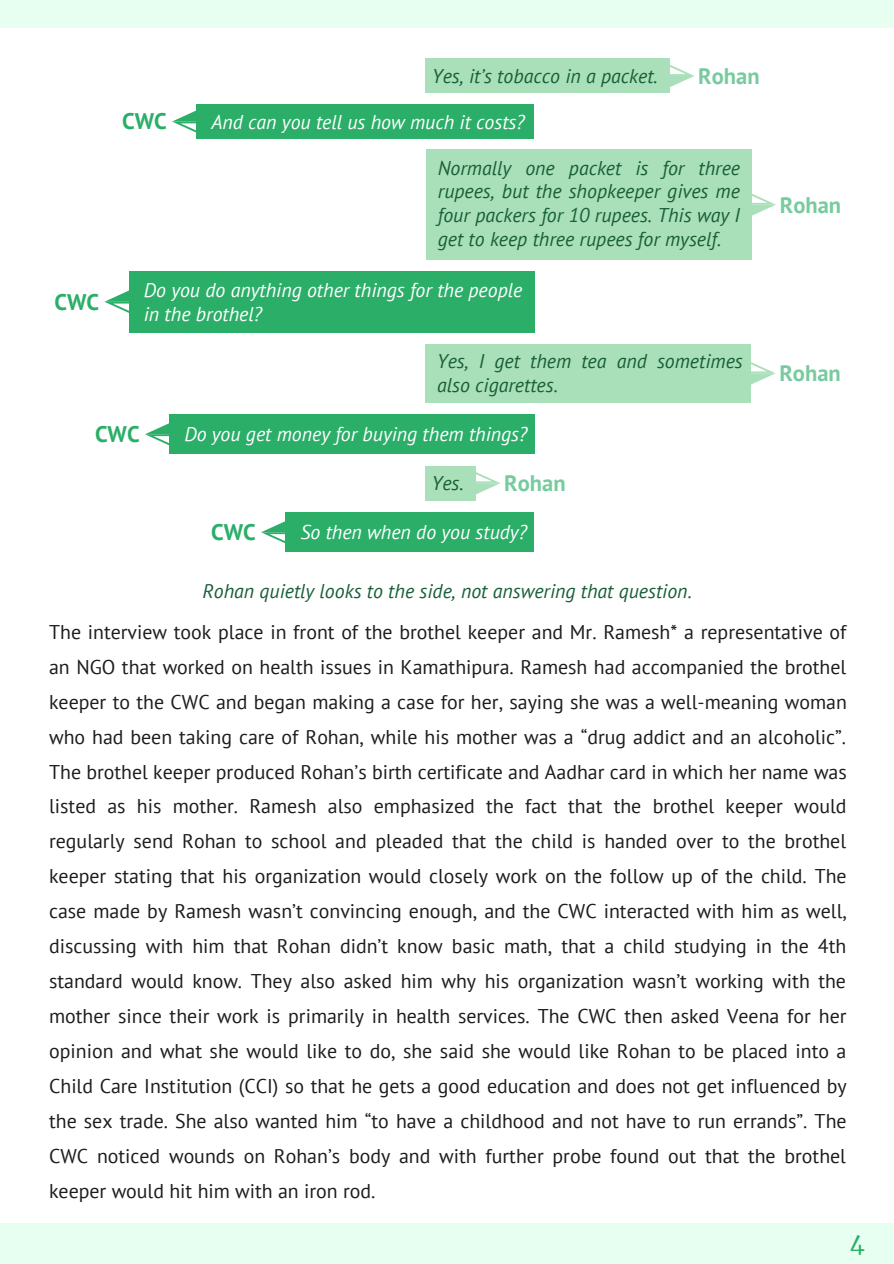
<style>
.page{position:relative;width:894px;height:1264px;background:#fff}
.page>*{position:absolute;margin:0;border:0;box-sizing:border-box;transform-origin:0 0}
.t1{font:23.25px "Merriweather";color:#2bae68}
.t2{font:700 22.5px "PT Sans";color:#78cb9e}
.t3{font:700 22.5px "PT Sans";color:#2bae68}
.t4{font:19.8px/35px "PT Sans";color:#1c1c1c;text-align:justify}
.t5{font:italic 19.8px/23.7px "PT Sans";color:#185f39;text-align:justify}
.t6{font:italic 19.8px/23.7px "PT Sans";color:#fff}
</style>
<div class="page">
<div style="left:0;top:1222px;width:893px;height:41px;background:#e7fff1"></div>
<div style="left:0;top:0;width:893px;height:28px;background:#e7fff1"></div>
<svg style="left:669px;top:61px;width:25px;height:30px"></svg>
<div style="left:425px;top:58px;width:244px;height:35px;background:#aae0b9"></div>
<svg style="left:172px;top:110px;width:24px;height:23px"></svg>
<div style="left:196px;top:104px;width:338px;height:35px;background:#2bae68"></div>
<svg style="left:751px;top:190px;width:24px;height:30px"></svg>
<div style="left:426px;top:149px;width:325px;height:111px;background:#aae0b9"></div>
<svg style="left:104px;top:290px;width:25px;height:23px"></svg>
<div style="left:129px;top:270px;width:405px;height:62px;background:#2bae68"></div>
<svg style="left:751px;top:362px;width:24px;height:23px"></svg>
<div style="left:425px;top:344px;width:326px;height:58px;background:#aae0b9"></div>
<svg style="left:145px;top:423px;width:24px;height:23px"></svg>
<div style="left:169px;top:414px;width:365px;height:40px;background:#2bae68"></div>
<div style="left:425px;top:465px;width:51px;height:35px;background:#aae0b9"></div>
<svg style="left:476px;top:472px;width:24px;height:23px"></svg>
<svg style="left:261px;top:521px;width:24px;height:23px"></svg>
<div style="left:285px;top:512px;width:249px;height:40px;background:#2bae68"></div>
<p class="t5" style="left:432px;top:64px;width:227px">Yes, it’s tobacco in a packet.</p>
<p class="t2" style="left:698px;top:61px;width:63px">Rohan</p>
<p class="t3" style="left:122px;top:106px;width:46px">CWC</p>
<p class="t6" style="left:211px;top:109px;width:315px">And can you tell us how much it costs?</p>
<p class="t5" style="left:437px;top:155px;width:304px">Normally one packet is for three rupees, but the shopkeeper gives me four packers for 10 rupees. This way I get to keep three rupees for myself.</p>
<p class="t3" style="left:54px;top:287px;width:46px">CWC</p>
<p class="t6" style="left:144px;top:278px;width:380px">Do you do anything other things for the people in the brothel?</p>
<p class="t5" style="left:437px;top:349px;width:307px">Yes, I get them tea and sometimes also cigarettes.</p>
<p class="t2" style="left:779px;top:190px;width:63px">Rohan</p>
<p class="t2" style="left:779px;top:358px;width:63px">Rohan</p>
<p class="t3" style="left:95px;top:419px;width:46px">CWC</p>
<p class="t6" style="left:184px;top:422px;width:344px">Do you get money for buying them things?</p>
<p class="t5" style="left:432px;top:471px;width:33px">Yes.</p>
<p class="t2" style="left:504px;top:468px;width:63px">Rohan</p>
<p class="t3" style="left:211px;top:517px;width:46px">CWC</p>
<p class="t6" style="left:300px;top:520px;width:228px">So then when do you study?</p>
<p class="t5" style="left:202px;top:578px;width:490px">Rohan quietly looks to the side, not answering that question.</p>
<p class="t4" style="left:49px;top:614px;width:799px">The interview took place in front of the brothel keeper and Mr. Ramesh* a representative of an NGO that worked on health issues in Kamathipura. Ramesh had accompanied the brothel keeper to the CWC and began making a case for her, saying she was a well-meaning woman who had been taking care of Rohan, while his mother was a “drug addict and an alcoholic”.<br>The brothel keeper produced Rohan’s birth certificate and Aadhar card in which her name was listed as his mother. Ramesh also emphasized the fact that the brothel keeper would regularly send Rohan to school and pleaded that the child is handed over to the brothel keeper stating that his organization would closely work on the follow up of the child. The case made by Ramesh wasn’t convincing enough, and the CWC interacted with him as well, discussing with him that Rohan didn’t know basic math, that a child studying in the 4th standard would know. They also asked him why his organization wasn’t working with the mother since their work is primarily in health services. The CWC then asked Veena for her opinion and what she would like to do, she said she would like Rohan to be placed into a Child Care Institution (CCI) so that he gets a good education and does not get influenced by the sex trade. She also wanted him “to have a childhood and not have to run errands”. The CWC noticed wounds on Rohan’s body and with further probe found out that the brothel keeper would hit him with an iron rod.</p>
<p class="t1" style="left:849px;top:1227px;width:16px">4</p>
</div>
